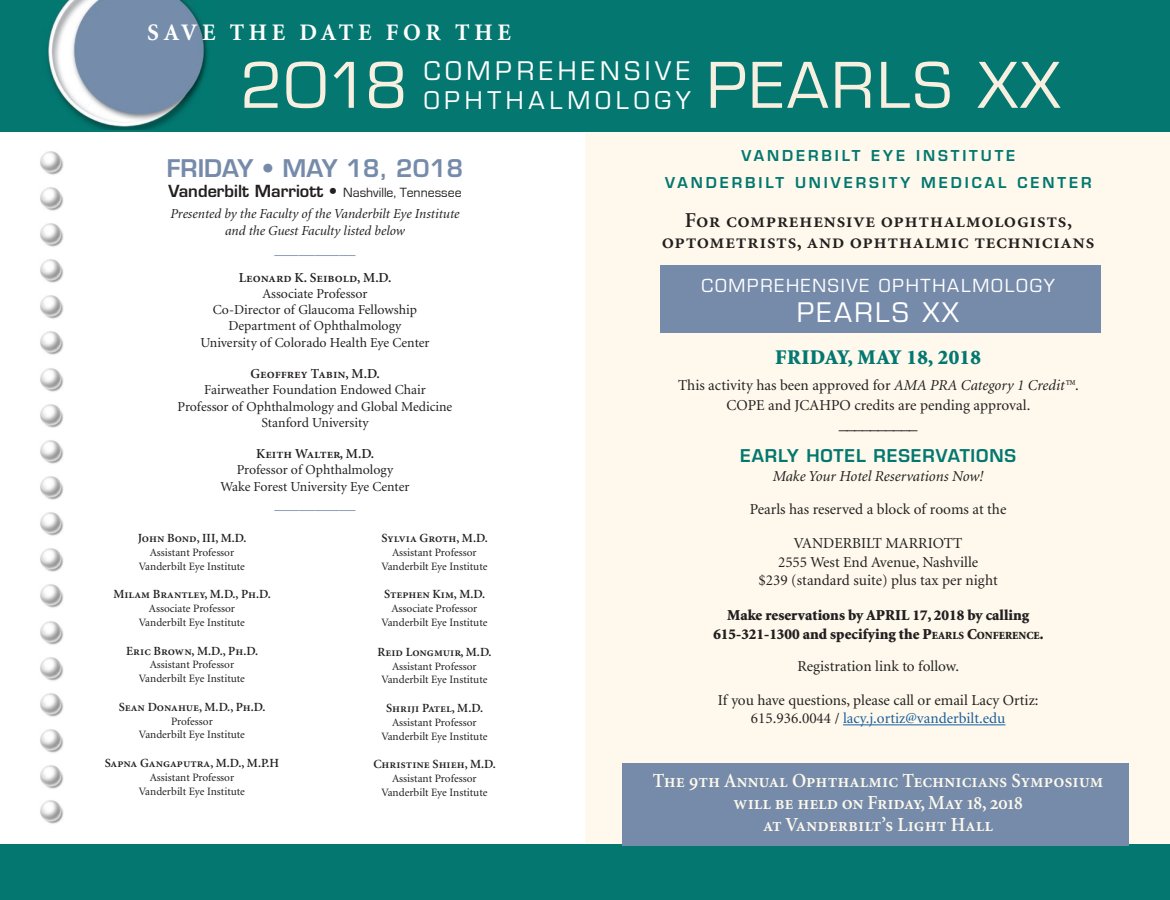
<style>
.page{position:relative;width:1170px;height:900px;background:#fff}
.page>*{position:absolute;margin:0;border:0;box-sizing:border-box;transform-origin:0 0}
.t1{font:61.25px "Eurostile";letter-spacing:.04em;color:#f7efdf}
.t2{font:26.25px "Eurostile";letter-spacing:.09em;color:#fff}
.t3{font:25px "Eurostile";letter-spacing:.19em;color:#fff}
.t4{font:600 23.75px "Eurostile";color:#768baa}
.t5{font:700 23.75px "Minion";letter-spacing:.2em;color:#fff}
.t6{font:23.75px "Eurostile";letter-spacing:.2em;color:#fff}
.t7{font:21.25px/21.6px "Minion Semibold SC";letter-spacing:.02em;color:#231f20;text-align:center}
.t8{font:900 21px "Minion";letter-spacing:.02em;color:#037770}
.t9{font:20px/22.1px "Minion Semibold SC";color:#fef9ec;text-align:center;scale:.95 1}
.t10{font:17.75px "Minion";color:#231f20}
.t11{font:17.5px "Eurostile";letter-spacing:.1em;color:#fff}
.t12{font:600 17.25px "Eurostile";letter-spacing:.05em;color:#037770}
.t13{font:600 16.25px "Eurostile";color:#231f20}
.t14{font:16.25px "Minion";color:#768baa}
.t15{font:15.25px/18.9px "Minion";color:#231f20;text-align:center}
.t16{font:900 15.25px/18.9px "Minion";color:#231f20;text-align:center}
.t17{font:italic 15.25px "Minion";color:#231f20}
.t18{font:600 14.62px/26.5px "Eurostile";letter-spacing:.2em;color:#037770;text-align:center}
.t19{font:13.75px/16.2px "Minion";color:#231f20;text-align:center}
.t20{font:italic 13.75px/17.8px "Minion";color:#231f20;text-align:center}
.t21{font:13.75px "Minion Semibold SC";color:#231f20}
.t22{font:12.5px "Minion Semibold SC";color:#231f20}
.t23{font:11.25px/13.8px "Minion";color:#231f20;text-align:center}
.s1{font-weight:400;font-size:13.75px}
.s2{font-style:italic}
.s3{font-style:inherit}
.s4{font-size:11px}
.s5{color:#175d9e}
</style>
<div class="page">
<div style="left:585px;top:0;width:585px;height:900px;background:#fef9ec"></div>
<div style="left:0;top:844px;width:1170px;height:56px;background:#037770"></div>
<div style="left:0;top:0;width:1170px;height:132px;background:#037770"></div>
<img style="left:47px;top:0;width:160px;height:130px">
<div style="left:660px;top:266px;width:441px;height:67px;background:#768baa"></div>
<div style="left:623px;top:763px;width:506px;height:83px;background:#768baa"></div>
<hr style="left:843px;top:724px;width:162px;height:1px;background:#175d9e">
<img style="left:40px;top:151px;width:24px;height:24px">
<img style="left:40px;top:187px;width:24px;height:24px">
<img style="left:40px;top:223px;width:24px;height:24px">
<img style="left:40px;top:259px;width:24px;height:24px">
<img style="left:40px;top:295px;width:24px;height:24px">
<img style="left:40px;top:331px;width:24px;height:24px">
<img style="left:40px;top:368px;width:24px;height:24px">
<img style="left:40px;top:404px;width:24px;height:24px">
<img style="left:40px;top:440px;width:24px;height:24px">
<img style="left:40px;top:476px;width:24px;height:24px">
<img style="left:40px;top:512px;width:24px;height:24px">
<img style="left:40px;top:548px;width:24px;height:24px">
<img style="left:40px;top:584px;width:24px;height:24px">
<img style="left:40px;top:621px;width:24px;height:24px">
<img style="left:40px;top:657px;width:24px;height:24px">
<img style="left:40px;top:693px;width:24px;height:24px">
<img style="left:40px;top:729px;width:24px;height:24px">
<img style="left:40px;top:765px;width:24px;height:24px">
<img style="left:40px;top:800px;width:24px;height:24px">
<h3 class="t5" style="left:147px;top:21px;width:365px">SAVE THE DATE FOR THE</h3>
<h1 class="t1" style="left:240px;top:49px;width:169px">2018</h1>
<h1 class="t1" style="left:707px;top:49px;width:355px">PEARLS XX</h1>
<h3 class="t3" style="left:424px;top:56px;width:268px">COMPREHENSIVE</h3>
<h3 class="t6" style="left:424px;top:86px;width:269px">OPHTHALMOLOGY</h3>
<h3 class="t4" style="left:167px;top:153px;width:298px">FRIDAY • MAY 18, 2018</h3>
<h3 class="t13" style="left:168px;top:181px;width:295px">Vanderbilt Marriott • <span class="s1">Nashville, Tennessee</span></h3>
<p class="t20" style="left:171px;top:205px;width:290px">Presented by the Faculty of the Vanderbilt Eye Institute and the Guest Faculty listed below</p>
<h3 class="t14" style="left:274px;top:241px;width:83px">__________</h3>
<p class="t21" style="left:239px;top:270px;width:154px">Leonard K. Seibold, M.D.</p>
<p class="t19" style="left:200px;top:286px;width:231px">Associate Professor<br>Co-Director of Glaucoma Fellowship<br>Department of Ophthalmology<br>University of Colorado Health Eye Center</p>
<p class="t21" style="left:251px;top:367px;width:131px">Geoffrey Tabin, M.D.</p>
<p class="t19" style="left:178px;top:382px;width:276px">Fairweather Foundation Endowed Chair<br>Professor of Ophthalmology and Global Medicine<br>Stanford University</p>
<p class="t21" style="left:256px;top:447px;width:119px">Keith Walter, M.D.</p>
<p class="t19" style="left:220px;top:462px;width:191px">Professor of Ophthalmology<br>Wake Forest University Eye Center</p>
<h3 class="t14" style="left:274px;top:496px;width:83px">__________</h3>
<p class="t22" style="left:138px;top:532px;width:110px">John Bond, III, M.D.</p>
<p class="t23" style="left:139px;top:546px;width:108px">Assistant Professor<br>Vanderbilt Eye Institute</p>
<p class="t22" style="left:113px;top:588px;width:159px">Milam Brantley, M.D., Ph.D.</p>
<p class="t23" style="left:139px;top:602px;width:108px">Associate Professor<br>Vanderbilt Eye Institute</p>
<p class="t22" style="left:126px;top:644px;width:133px">Eric Brown, M.D., Ph.D.</p>
<p class="t23" style="left:139px;top:658px;width:108px">Assistant Professor<br>Vanderbilt Eye Institute</p>
<p class="t22" style="left:119px;top:701px;width:148px">Sean Donahue, M.D., Ph.D.</p>
<p class="t23" style="left:139px;top:715px;width:108px">Professor<br>Vanderbilt Eye Institute</p>
<p class="t22" style="left:105px;top:757px;width:176px">Sapna Gangaputra, M.D., M.P.H</p>
<p class="t23" style="left:139px;top:771px;width:108px">Assistant Professor<br>Vanderbilt Eye Institute</p>
<p class="t22" style="left:381px;top:532px;width:108px">Sylvia Groth, M.D.</p>
<p class="t23" style="left:381px;top:546px;width:108px">Assistant Professor<br>Vanderbilt Eye Institute</p>
<p class="t22" style="left:384px;top:588px;width:103px">Stephen Kim, M.D.</p>
<p class="t23" style="left:381px;top:602px;width:108px">Associate Professor<br>Vanderbilt Eye Institute</p>
<p class="t22" style="left:378px;top:646px;width:116px">Reid Longmuir, M.D.</p>
<p class="t23" style="left:381px;top:660px;width:108px">Assistant Professor<br>Vanderbilt Eye Institute</p>
<p class="t22" style="left:386px;top:702px;width:98px">Shriji Patel, M.D.</p>
<p class="t23" style="left:381px;top:716px;width:108px">Assistant Professor<br>Vanderbilt Eye Institute</p>
<p class="t22" style="left:373px;top:758px;width:124px">Christine Shieh, M.D.</p>
<p class="t23" style="left:381px;top:772px;width:108px">Assistant Professor<br>Vanderbilt Eye Institute</p>
<p class="t18" style="left:665px;top:142px;width:428px">VANDERBILT EYE INSTITUTE<br>VANDERBILT UNIVERSITY MEDICAL CENTER</p>
<h3 class="t7" style="left:662px;top:210px;width:434px">For comprehensive ophthalmologists, optometrists, and ophthalmic technicians</h3>
<h3 class="t11" style="left:702px;top:275px;width:355px">COMPREHENSIVE OPHTHALMOLOGY</h3>
<h2 class="t2" style="left:797px;top:296px;width:163px">PEARLS XX</h2>
<h3 class="t8" style="left:775px;top:346px;width:207px">FRIDAY, MAY 18, 2018</h3>
<h3 class="t15" style="left:678px;top:375px;width:402px;line-height:20.4px">This activity has been approved for <span class="s2">AMA PRA Category 1 Credit™</span>.<br>COPE and JCAHPO credits are pending approval.</h3>
<h3 class="t10" style="left:839px;top:415px;width:80px">__________</h3>
<h3 class="t12" style="left:740px;top:445px;width:277px">EARLY HOTEL RESERVATIONS</h3>
<h3 class="t17" style="left:773px;top:469px;width:213px">Make Your Hotel Reservations Now!</h3>
<h3 class="t15" style="left:750px;top:493px;width:258px;line-height:33.4px">Pearls has reserved a block of rooms at the<br>VANDERBILT MARRIOTT</h3>
<h3 class="t15" style="left:759px;top:553px;width:241px">2555 West End Avenue, Nashville<br>$239 (standard suite) plus tax per night</h3>
<h3 class="t16" style="left:713px;top:607px;width:332px">Make reservations by APRIL 17, 2018 by calling<br>615-321-1300 and specifying the <span class="s3">P</span><span class="s4">EARLS</span> <span class="s3">C</span><span class="s4">ONFERENCE</span>.</h3>
<h3 class="t15" style="left:798px;top:657px;width:163px">Registration link to follow.</h3>
<h3 class="t15" style="left:718px;top:691px;width:322px">If you have questions, please call or email Lacy Ortiz:<br>615.936.0044 / <span class="s5">lacy.j.ortiz@vanderbilt.edu</span></h3>
<h3 class="t9" style="left:653px;top:770px;width:476px">The 9th Annual Ophthalmic Technicians Symposium will be held on Friday, May 18, 2018<br>at Vanderbilt’s Light Hall</h3>
</div>
